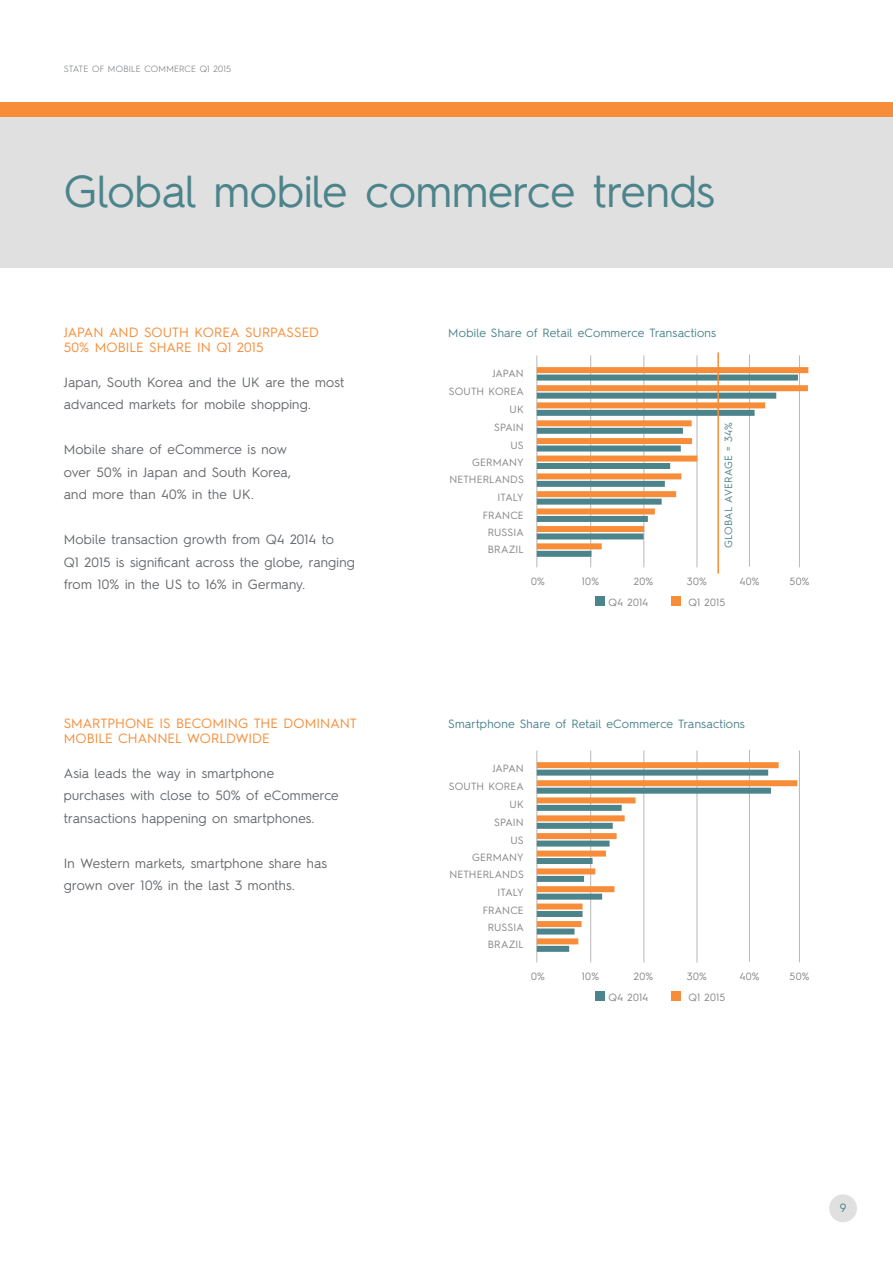
<style>
.page{position:relative;width:893px;height:1263px;background:#fff}
.page>*{position:absolute;margin:0;border:0;box-sizing:border-box;transform-origin:0 0}
.t1{font:45px "Hurme Geometric Sans 2";color:#4c848b}
.t2{font:13.5px/22.5px "Hurme Geometric Sans 2";letter-spacing:.015em;color:#676a6d}
.t3{font:13.5px/15px "Hurme Geometric Sans 2";letter-spacing:.005em;color:#f78d39}
.t4{font:12px "Hurme Geometric Sans 2";letter-spacing:.02em;color:#4c848b}
.t5{font:10.5px "Hurme Geometric Sans 2";letter-spacing:.015em;color:#858688}
.t6{font:10.5px "Hurme Geometric Sans 2";letter-spacing:.01em;color:#4c848b}
.t7{font:300 9px "Hurme Geometric Sans 2";letter-spacing:.02em;color:#676a6d}
</style>
<div class="page">
<div style="left:0;top:117px;width:893px;height:151px;background:#e1e0e1"></div>
<div style="left:0;top:103px;width:893px;height:14px;background:#f78d39"></div>
<div style="left:829px;top:1194px;width:28px;height:28px;background:#e1e0e1;border-radius:50%"></div>
<hr style="left:590px;top:355px;width:1px;height:212px;background:#b8b8b9">
<hr style="left:590px;top:750px;width:1px;height:212px;background:#b8b8b9">
<hr style="left:697px;top:355px;width:1px;height:212px;background:#b8b8b9">
<hr style="left:697px;top:750px;width:1px;height:212px;background:#b8b8b9">
<hr style="left:749px;top:355px;width:1px;height:212px;background:#b8b8b9">
<hr style="left:749px;top:750px;width:1px;height:212px;background:#b8b8b9">
<hr style="left:536px;top:355px;width:1px;height:212px;background:#b8b8b9">
<hr style="left:536px;top:750px;width:1px;height:212px;background:#b8b8b9">
<hr style="left:643px;top:355px;width:1px;height:212px;background:#b8b8b9">
<hr style="left:643px;top:750px;width:1px;height:212px;background:#b8b8b9">
<hr style="left:799px;top:355px;width:1px;height:212px;background:#b8b8b9">
<hr style="left:799px;top:750px;width:1px;height:212px;background:#b8b8b9">
<div style="left:537px;top:375px;width:261px;height:6px;background:#4c848b"></div>
<div style="left:537px;top:770px;width:231px;height:6px;background:#4c848b"></div>
<div style="left:537px;top:367px;width:271px;height:6px;background:#f78d39"></div>
<div style="left:537px;top:762px;width:242px;height:6px;background:#f78d39"></div>
<div style="left:537px;top:393px;width:239px;height:6px;background:#4c848b"></div>
<div style="left:537px;top:788px;width:234px;height:6px;background:#4c848b"></div>
<div style="left:537px;top:410px;width:218px;height:6px;background:#4c848b"></div>
<div style="left:537px;top:805px;width:85px;height:6px;background:#4c848b"></div>
<div style="left:537px;top:428px;width:146px;height:6px;background:#4c848b"></div>
<div style="left:537px;top:823px;width:76px;height:6px;background:#4c848b"></div>
<div style="left:537px;top:445px;width:144px;height:6px;background:#4c848b"></div>
<div style="left:537px;top:840px;width:73px;height:6px;background:#4c848b"></div>
<div style="left:537px;top:463px;width:133px;height:6px;background:#4c848b"></div>
<div style="left:537px;top:858px;width:56px;height:6px;background:#4c848b"></div>
<div style="left:537px;top:516px;width:111px;height:6px;background:#4c848b"></div>
<div style="left:537px;top:911px;width:46px;height:6px;background:#4c848b"></div>
<div style="left:537px;top:481px;width:128px;height:6px;background:#4c848b"></div>
<div style="left:537px;top:876px;width:47px;height:6px;background:#4c848b"></div>
<div style="left:537px;top:551px;width:54px;height:6px;background:#4c848b"></div>
<div style="left:537px;top:946px;width:32px;height:6px;background:#4c848b"></div>
<div style="left:537px;top:499px;width:125px;height:6px;background:#4c848b"></div>
<div style="left:537px;top:894px;width:65px;height:6px;background:#4c848b"></div>
<div style="left:537px;top:533px;width:107px;height:6px;background:#4c848b"></div>
<div style="left:537px;top:928px;width:37px;height:6px;background:#4c848b"></div>
<div style="left:537px;top:385px;width:271px;height:6px;background:#f78d39"></div>
<div style="left:537px;top:780px;width:260px;height:6px;background:#f78d39"></div>
<div style="left:537px;top:402px;width:228px;height:6px;background:#f78d39"></div>
<div style="left:537px;top:797px;width:98px;height:6px;background:#f78d39"></div>
<div style="left:537px;top:420px;width:155px;height:6px;background:#f78d39"></div>
<div style="left:537px;top:815px;width:88px;height:6px;background:#f78d39"></div>
<div style="left:537px;top:438px;width:155px;height:6px;background:#f78d39"></div>
<div style="left:537px;top:833px;width:80px;height:6px;background:#f78d39"></div>
<div style="left:537px;top:455px;width:160px;height:6px;background:#f78d39"></div>
<div style="left:537px;top:850px;width:69px;height:6px;background:#f78d39"></div>
<div style="left:537px;top:508px;width:118px;height:6px;background:#f78d39"></div>
<div style="left:537px;top:903px;width:46px;height:6px;background:#f78d39"></div>
<div style="left:537px;top:473px;width:144px;height:6px;background:#f78d39"></div>
<div style="left:537px;top:868px;width:58px;height:6px;background:#f78d39"></div>
<div style="left:537px;top:543px;width:65px;height:6px;background:#f78d39"></div>
<div style="left:537px;top:938px;width:41px;height:6px;background:#f78d39"></div>
<div style="left:537px;top:491px;width:139px;height:6px;background:#f78d39"></div>
<div style="left:537px;top:886px;width:77px;height:6px;background:#f78d39"></div>
<div style="left:537px;top:526px;width:107px;height:6px;background:#f78d39"></div>
<div style="left:537px;top:921px;width:44px;height:6px;background:#f78d39"></div>
<div style="left:596px;top:597px;width:9px;height:9px;background:#4c848b"></div>
<div style="left:596px;top:992px;width:9px;height:9px;background:#4c848b"></div>
<div style="left:671px;top:597px;width:10px;height:9px;background:#f78d39"></div>
<div style="left:671px;top:992px;width:10px;height:9px;background:#f78d39"></div>
<hr style="left:717px;top:352px;width:2px;height:221px;background:#f78d39">
<p class="t7" style="left:64px;top:63px;width:169px">STATE OF MOBILE COMMERCE Q1 2015</p>
<h1 class="t1" style="left:64px;top:160px;width:653px">Global mobile commerce trends</h1>
<p class="t3" style="left:64px;top:324px;width:257px">JAPAN AND SOUTH KOREA SURPASSED<br>50% MOBILE SHARE IN Q1 2015</p>
<p class="t2" style="left:64px;top:370px;width:282px">Japan, South Korea and the UK are the most advanced markets for mobile shopping.</p>
<p class="t2" style="left:64px;top:437px;width:229px">Mobile share of eCommerce is now over 50% in Japan and South Korea, and more than 40% in the UK.</p>
<p class="t2" style="left:64px;top:527px;width:293px">Mobile transaction growth from Q4 2014 to<br>Q1 2015 is significant across the globe, ranging from 10% in the US to 16% in Germany.</p>
<p class="t3" style="left:64px;top:715px;width:295px">SMARTPHONE IS BECOMING THE DOMINANT<br>MOBILE CHANNEL WORLDWIDE</p>
<p class="t2" style="left:64px;top:761px;width:276px">Asia leads the way in smartphone<br>purchases with close to 50% of eCommerce transactions happening on smartphones.</p>
<p class="t2" style="left:64px;top:851px;width:265px">In Western markets, smartphone share has grown over 10% in the last 3 months.</p>
<p class="t4" style="left:448px;top:325px;width:269px">Mobile Share of Retail eCommerce Transactions</p>
<p class="t5" style="left:492px;top:366px;width:33px">JAPAN</p>
<p class="t5" style="left:449px;top:384px;width:76px">SOUTH KOREA</p>
<p class="t5" style="left:510px;top:402px;width:16px">UK</p>
<p class="t5" style="left:494px;top:420px;width:31px">SPAIN</p>
<p class="t5" style="left:510px;top:438px;width:15px">US</p>
<p class="t5" style="left:472px;top:454px;width:53px">GERMANY</p>
<p class="t5" style="left:449px;top:472px;width:76px">NETHERLANDS</p>
<p class="t5" style="left:498px;top:490px;width:28px">ITALY</p>
<p class="t5" style="left:483px;top:507px;width:42px">FRANCE</p>
<p class="t5" style="left:488px;top:525px;width:38px">RUSSIA</p>
<p class="t5" style="left:488px;top:542px;width:37px">BRAZIL</p>
<p class="t5" style="left:531px;top:574px;width:15px">0%</p>
<p class="t5" style="left:582px;top:574px;width:19px">10%</p>
<p class="t5" style="left:634px;top:574px;width:21px">20%</p>
<p class="t5" style="left:608px;top:595px;width:41px">Q4 2014</p>
<p class="t5" style="left:687px;top:574px;width:22px">30%</p>
<p class="t6" style="left:721px;top:548px;width:127px;rotate:-90deg">GLOBAL AVERAGE = 34%</p>
<p class="t5" style="left:739px;top:574px;width:22px">40%</p>
<p class="t5" style="left:688px;top:595px;width:38px">Q1 2015</p>
<p class="t5" style="left:789px;top:574px;width:21px">50%</p>
<p class="t4" style="left:448px;top:716px;width:298px">Smartphone Share of Retail eCommerce Transactions</p>
<p class="t5" style="left:492px;top:761px;width:33px">JAPAN</p>
<p class="t5" style="left:449px;top:779px;width:76px">SOUTH KOREA</p>
<p class="t5" style="left:510px;top:797px;width:16px">UK</p>
<p class="t5" style="left:494px;top:815px;width:31px">SPAIN</p>
<p class="t5" style="left:510px;top:833px;width:15px">US</p>
<p class="t5" style="left:472px;top:849px;width:53px">GERMANY</p>
<p class="t5" style="left:449px;top:867px;width:76px">NETHERLANDS</p>
<p class="t5" style="left:498px;top:885px;width:28px">ITALY</p>
<p class="t5" style="left:483px;top:902px;width:42px">FRANCE</p>
<p class="t5" style="left:488px;top:920px;width:38px">RUSSIA</p>
<p class="t5" style="left:488px;top:937px;width:37px">BRAZIL</p>
<p class="t5" style="left:531px;top:969px;width:15px">0%</p>
<p class="t5" style="left:582px;top:969px;width:19px">10%</p>
<p class="t5" style="left:634px;top:969px;width:21px">20%</p>
<p class="t5" style="left:608px;top:990px;width:41px">Q4 2014</p>
<p class="t5" style="left:687px;top:969px;width:22px">30%</p>
<p class="t5" style="left:688px;top:990px;width:38px">Q1 2015</p>
<p class="t5" style="left:739px;top:969px;width:22px">40%</p>
<p class="t5" style="left:789px;top:969px;width:21px">50%</p>
<p class="t4" style="left:840px;top:1200px;width:8px">9</p>
</div>
